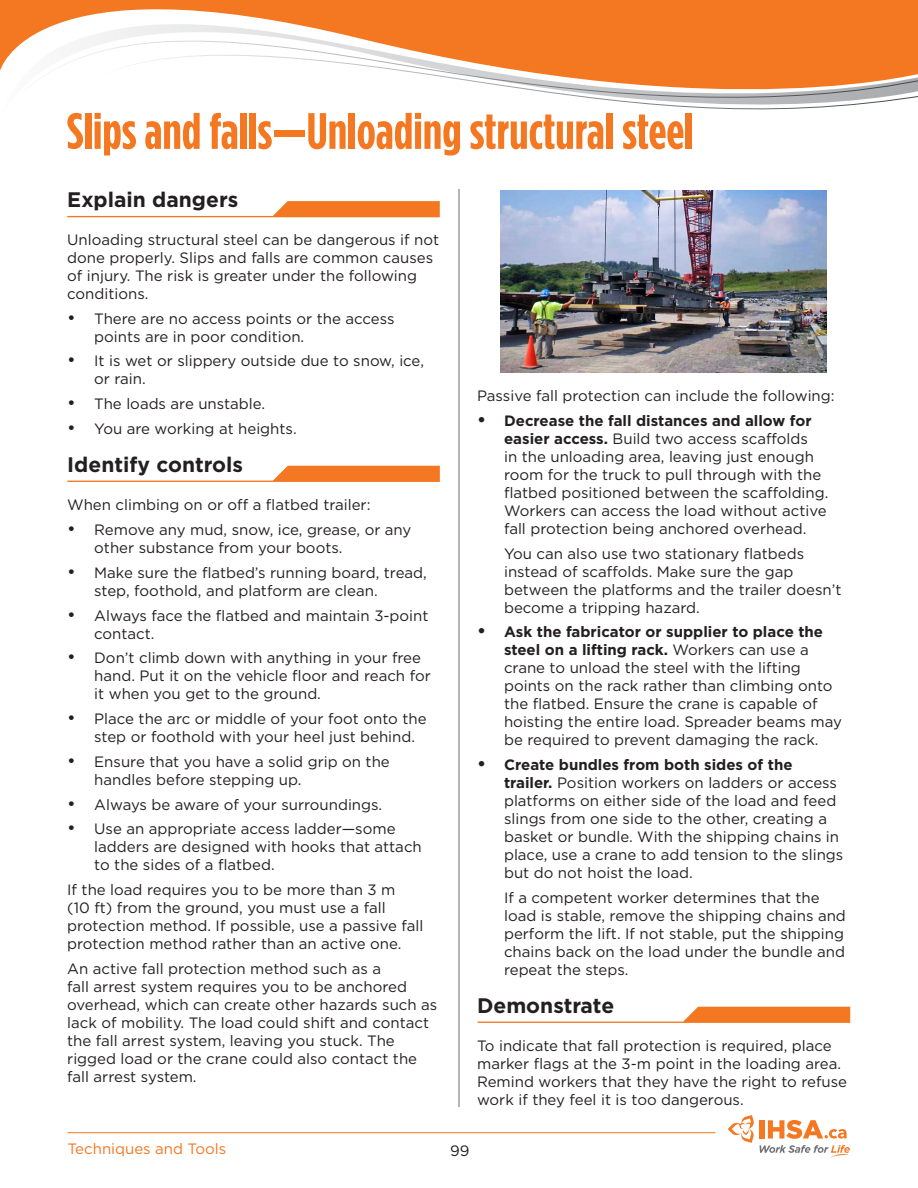
<style>
.page{position:relative;width:918px;height:1188px;background:#fff}
.page>*{position:absolute;margin:0;border:0;box-sizing:border-box;transform-origin:0 0}
.t1{font:700 51px "Gotham Condensed";color:#f47721}
.t2{font:700 21px "Gotham";color:#231f20}
.t3{font:15px/18px "Gotham";color:#231f20}
.t4{font:15px "Gotham";color:#f47721}
.s1{font-size:18px}
.s2{font-weight:700;font-size:18px}
.s3{font-weight:700}
</style>
<div class="page">
<svg style="left:0;top:0;width:918px;height:71px;fill:#f47721"></svg>
<svg style="left:22px;top:39px;width:896px;height:32px"></svg>
<svg style="left:66px;top:53px;width:852px;height:57px"></svg>
<hr style="left:459px;top:189px;width:1px;height:918px;background:#6c6d70">
<hr style="left:68px;top:1132px;width:648px;height:1px;background:#f47721">
<svg style="left:728px;top:1115px;width:26px;height:28px"></svg>
<div style="left:759px;top:1120px;width:6px;height:19px;background:#f47721"></div>
<svg style="left:760px;top:1145px;width:90px;height:13px"></svg>
<svg style="left:768px;top:1120px;width:79px;height:19px"></svg>
<svg style="left:478px;top:1007px;width:372px;height:16px"></svg>
<svg style="left:67px;top:201px;width:373px;height:16px"></svg>
<svg style="left:67px;top:466px;width:373px;height:16px"></svg>
<img style="left:500px;top:191px;width:326px;height:181px">
<p class="t1" style="left:67px;top:101px;width:628px">Slips and falls—Unloading structural steel</p>
<p class="t2" style="left:67px;top:185px;width:173px">Explain dangers</p>
<p class="t3" style="left:67px;top:230px;width:373px">Unloading structural steel can be dangerous if not done properly. Slips and falls are common causes of injury. The risk is greater under the following conditions.</p>
<p class="t3" style="left:94px;top:309px;width:302px;text-indent:-27px"><span class="s1">•</span> There are no access points or the access points are in poor condition.</p>
<p class="t3" style="left:94px;top:352px;width:331px;text-indent:-27px"><span class="s1">•</span> It is wet or slippery outside due to snow, ice, or rain.</p>
<p class="t3" style="left:67px;top:395px;width:200px"><span class="s1">•</span> The loads are unstable.</p>
<p class="t3" style="left:67px;top:419px;width:231px"><span class="s1">•</span> You are working at heights.</p>
<p class="t2" style="left:67px;top:451px;width:177px">Identify controls</p>
<p class="t3" style="left:67px;top:496px;width:305px">When climbing on or off a flatbed trailer:</p>
<p class="t3" style="left:94px;top:521px;width:319px;text-indent:-27px"><span class="s1">•</span> Remove any mud, snow, ice, grease, or any other substance from your boots.</p>
<p class="t3" style="left:94px;top:563px;width:334px;text-indent:-27px"><span class="s1">•</span> Make sure the flatbed’s running board, tread, step, foothold, and platform are clean.</p>
<p class="t3" style="left:94px;top:606px;width:336px;text-indent:-27px"><span class="s1">•</span> Always face the flatbed and maintain 3-point contact.</p>
<p class="t3" style="left:94px;top:649px;width:338px;text-indent:-27px"><span class="s1">•</span> Don’t climb down with anything in your free hand. Put it on the vehicle floor and reach for it when you get to the ground.</p>
<p class="t3" style="left:94px;top:710px;width:334px;text-indent:-27px"><span class="s1">•</span> Place the arc or middle of your foot onto the step or foothold with your heel just behind.</p>
<p class="t3" style="left:94px;top:752px;width:297px;text-indent:-27px"><span class="s1">•</span> Ensure that you have a solid grip on the handles before stepping up.</p>
<p class="t3" style="left:67px;top:795px;width:317px"><span class="s1">•</span> Always be aware of your surroundings.</p>
<p class="t3" style="left:94px;top:820px;width:329px;text-indent:-27px"><span class="s1">•</span> Use an appropriate access ladder—some ladders are designed with hooks that attach to the sides of a flatbed.</p>
<p class="t3" style="left:67px;top:881px;width:358px">If the load requires you to be more than 3 m<br>(10 ft) from the ground, you must use a fall protection method. If possible, use a passive fall protection method rather than an active one.</p>
<p class="t3" style="left:67px;top:959px;width:372px">An active fall protection method such as a<br>fall arrest system requires you to be anchored overhead, which can create other hazards such as lack of mobility. The load could shift and contact the fall arrest system, leaving you stuck. The rigged load or the crane could also contact the fall arrest system.</p>
<p class="t3" style="left:477px;top:387px;width:359px">Passive fall protection can include the following:</p>
<p class="t3" style="left:504px;top:411px;width:326px;text-indent:-27px"><span class="s2">•</span> <span class="s3">Decrease the fall distances and allow for easier access.</span> Build two access scaffolds<br>in the unloading area, leaving just enough room for the truck to pull through with the flatbed positioned between the scaffolding.<br>Workers can access the load without active fall protection being anchored overhead.</p>
<p class="t3" style="left:504px;top:544px;width:339px">You can also use two stationary flatbeds instead of scaffolds. Make sure the gap between the platforms and the trailer doesn’t become a tripping hazard.</p>
<p class="t3" style="left:504px;top:623px;width:339px;text-indent:-27px"><span class="s2">•</span> <span class="s3">Ask the fabricator or supplier to place the steel on a lifting rack.</span> Workers can use a crane to unload the steel with the lifting points on the rack rather than climbing onto the flatbed. Ensure the crane is capable of hoisting the entire load. Spreader beams may be required to prevent damaging the rack.</p>
<p class="t3" style="left:504px;top:756px;width:341px;text-indent:-27px"><span class="s2">•</span> <span class="s3">Create bundles from both sides of the trailer.</span> Position workers on ladders or access platforms on either side of the load and feed slings from one side to the other, creating a basket or bundle. With the shipping chains in place, use a crane to add tension to the slings but do not hoist the load.</p>
<p class="t3" style="left:504px;top:888px;width:343px">If a competent worker determines that the load is stable, remove the shipping chains and perform the lift. If not stable, put the shipping chains back on the load under the bundle and repeat the steps.</p>
<p class="t2" style="left:477px;top:992px;width:139px">Demonstrate</p>
<p class="t3" style="left:477px;top:1037px;width:372px">To indicate that fall protection is required, place marker flags at the 3-m point in the loading area.<br>Remind workers that they have the right to refuse work if they feel it is too dangerous.</p>
<p class="t4" style="left:68px;top:1140px;width:160px">Techniques and Tools</p>
<p class="t3" style="left:450px;top:1141px;width:21px">99</p>
</div>
